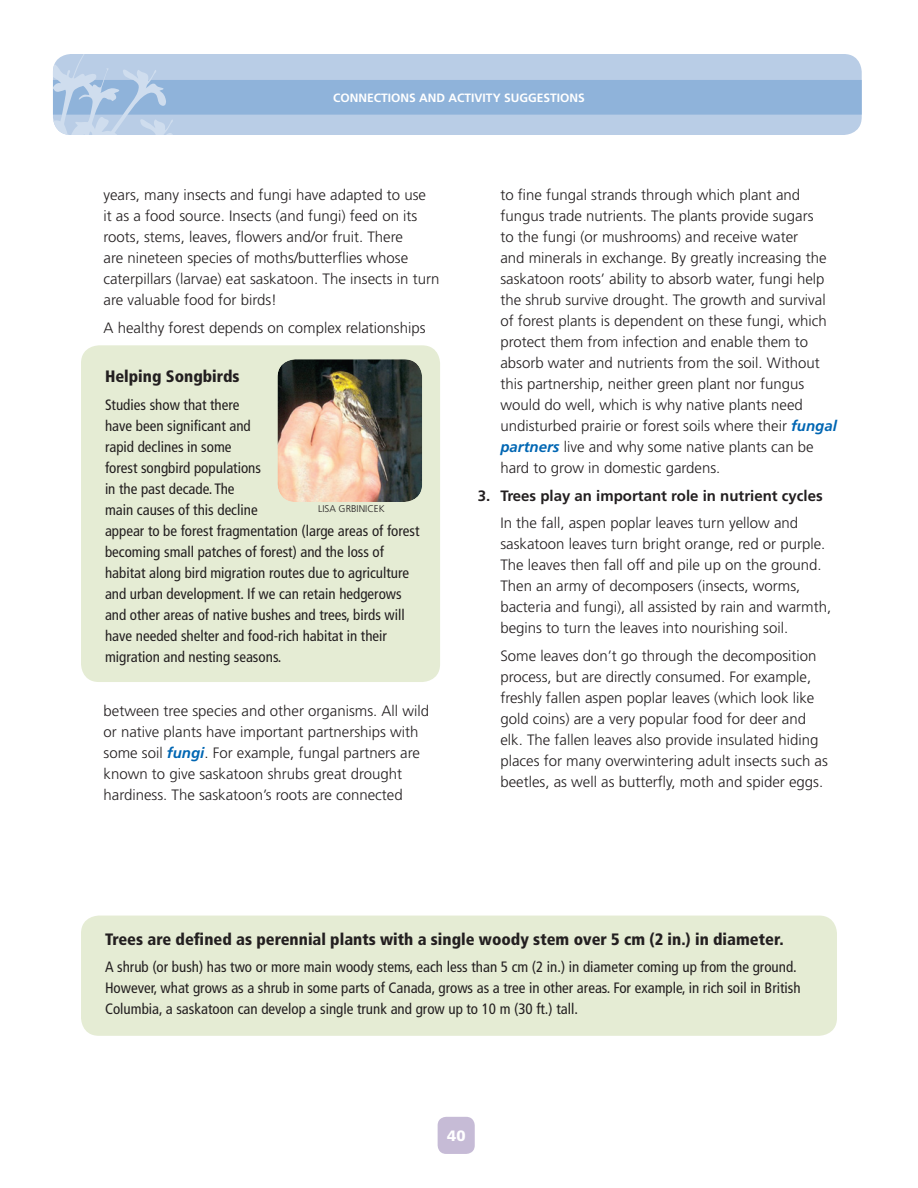
<style>
.page{position:relative;width:918px;height:1188px;background:#fff}
.page>*{position:absolute;margin:0;border:0;box-sizing:border-box;transform-origin:0 0}
.t1{font:900 condensed 16.5px "Frutiger";color:#231f20}
.t2{font:300 15px/21px "Frutiger";color:#231f20}
.t3{font:condensed 15px/21px "Frutiger";color:#231f20}
.t4{font:700 15px "Frutiger";color:#231f20}
.t5{font:900 15px "Frutiger";color:#fff}
.t6{font:700 12px "Frutiger";color:#fff}
.t7{font:300 9.75px "Frutiger";color:#231f20}
.s1{font-weight:700;font-style:italic;color:#0166b3}
</style>
<div class="page">
<svg style="left:53px;top:54px;width:809px;height:81px;background:#a9c3e1"></svg>
<div style="left:438px;top:1117px;width:37px;height:37px;background:#c6bbd6;border-radius:9px"></div>
<div style="left:81px;top:916px;width:756px;height:120px;background:#e5ecd4;border-radius:18px"></div>
<div style="left:81px;top:345px;width:359px;height:337px;background:#e5ecd4;border-radius:18px"></div>
<img style="left:278px;top:359px;width:144px;height:143px;border-radius:18px">
<p class="t6" style="left:333px;top:93px;width:253px">CONNECTIONS AND ACTIVITY SUGGESTIONS</p>
<p class="t2" style="left:104px;top:186px;width:338px">years, many insects and fungi have adapted to use<br>it as a food source. Insects (and fungi) feed on its roots, stems, leaves, flowers and/or fruit. There<br>are nineteen species of moths/butterflies whose caterpillars (larvae) eat saskatoon. The insects in turn are valuable food for birds!</p>
<p class="t2" style="left:104px;top:318px;width:324px">A healthy forest depends on complex relationships</p>
<p class="t1" style="left:105px;top:370px;width:136px">Helping Songbirds</p>
<p class="t3" style="left:105px;top:395px;width:316px">Studies show that there<br>have been significant and<br>rapid declines in some<br>forest songbird populations<br>in the past decade. The<br>main causes of this decline<br>appear to be forest fragmentation (large areas of forest becoming small patches of forest) and the loss of habitat along bird migration routes due to agriculture and urban development. If we can retain hedgerows and other areas of native bushes and trees, birds will have needed shelter and food-rich habitat in their migration and nesting seasons.</p>
<p class="t7" style="left:318px;top:505px;width:68px">LISA GRBINICEK</p>
<p class="t2" style="left:104px;top:701px;width:327px">between tree species and other organisms. All wild or native plants have important partnerships with some soil <span class="s1">fungi</span>. For example, fungal partners are known to give saskatoon shrubs great drought hardiness. The saskatoon’s roots are connected</p>
<p class="t2" style="left:500px;top:186px;width:338px">to fine fungal strands through which plant and fungus trade nutrients. The plants provide sugars<br>to the fungi (or mushrooms) and receive water<br>and minerals in exchange. By greatly increasing the saskatoon roots’ ability to absorb water, fungi help the shrub survive drought. The growth and survival of forest plants is dependent on these fungi, which protect them from infection and enable them to absorb water and nutrients from the soil. Without this partnership, neither green plant nor fungus would do well, which is why native plants need undisturbed prairie or forest soils where their <span class="s1">fungal partners</span> live and why some native plants can be hard to grow in domestic gardens.</p>
<p class="t4" style="left:478px;top:489px;width:346px">3. Trees play an important role in nutrient cycles</p>
<p class="t2" style="left:500px;top:514px;width:332px">In the fall, aspen poplar leaves turn yellow and saskatoon leaves turn bright orange, red or purple.<br>The leaves then fall off and pile up on the ground.<br>Then an army of decomposers (insects, worms, bacteria and fungi), all assisted by rain and warmth, begins to turn the leaves into nourishing soil.</p>
<p class="t2" style="left:500px;top:646px;width:329px">Some leaves don’t go through the decomposition process, but are directly consumed. For example, freshly fallen aspen poplar leaves (which look like gold coins) are a very popular food for deer and elk. The fallen leaves also provide insulated hiding places for many overwintering adult insects such as beetles, as well as butterfly, moth and spider eggs.</p>
<p class="t1" style="left:105px;top:933px;width:680px">Trees are defined as perennial plants with a single woody stem over 5 cm (2 in.) in diameter.</p>
<p class="t3" style="left:105px;top:958px;width:697px">A shrub (or bush) has two or more main woody stems, each less than 5 cm (2 in.) in diameter coming up from the ground.<br>However, what grows as a shrub in some parts of Canada, grows as a tree in other areas. For example, in rich soil in British<br>Columbia, a saskatoon can develop a single trunk and grow up to 10 m (30 ft.) tall.</p>
<p class="t5" style="left:447px;top:1129px;width:20px">40</p>
</div>
